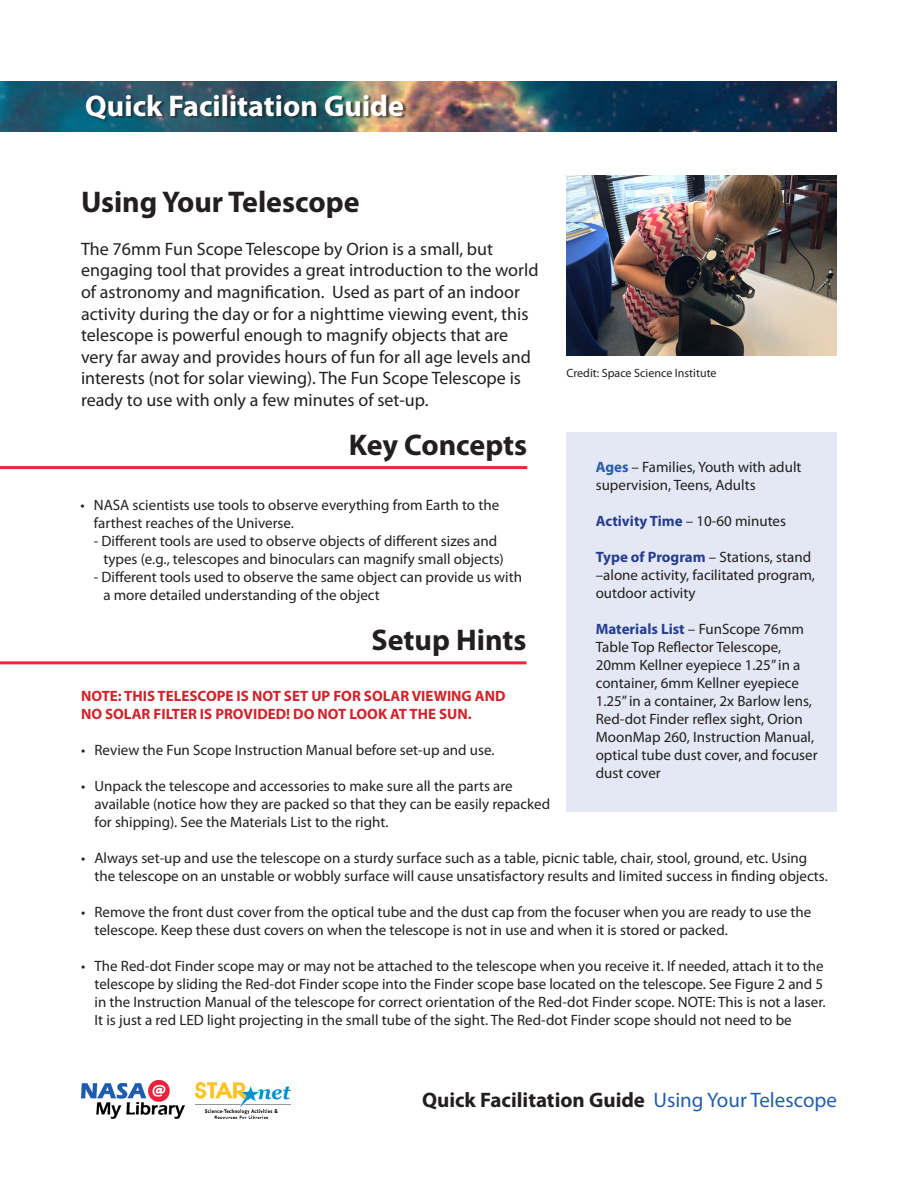
<style>
.page{position:relative;width:918px;height:1188px;background:#fff}
.page>*{position:absolute;margin:0;border:0;box-sizing:border-box;transform-origin:0 0}
.t1{font:700 30px "Myriad Pro";color:#231f20}
.t2{font:700 30px "Myriad Pro";color:#fff}
.t3{font:700 21px "Myriad Pro";color:#231f20}
.t4{font:18px/21.6px "Myriad Pro";color:#231f20}
.t5{font:15px/18px "Myriad Pro";color:#231f20}
.t6{font:700 15px/18px "Myriad Pro";color:#d1232a}
.t7{font:12px "Myriad Pro";color:#231f20}
.s1{font-weight:700;color:#245eac}
.s2{font-weight:700;color:#253f8e}
.s3{font-weight:400;color:#245eac}
</style>
<div class="page">
<div style="left:566px;top:432px;width:270px;height:380px;background:#e4e7f4"></div>
<img style="left:0;top:81px;width:837px;height:51px">
<hr style="left:0;top:466px;width:527px;height:3px;background:#ed253d">
<img style="left:81px;top:1081px;width:103px;height:38px">
<img style="left:195px;top:1083px;width:96px;height:36px">
<hr style="left:0;top:661px;width:526px;height:3px;background:#ed253d">
<img style="left:567px;top:176px;width:270px;height:180px">
<div style="left:87px;top:95px;width:320px;height:28px;background:#231f20;opacity:.75"></div>
<p class="t2" style="left:85px;top:86px;width:320px">Quick Facilitation Guide</p>
<p class="t1" style="left:81px;top:182px;width:280px">Using Your Telescope</p>
<p class="t4" style="left:81px;top:238px;width:459px">The 76mm Fun Scope Telescope by Orion is a small, but engaging tool that provides a great introduction to the world of astronomy and magnification. Used as part of an indoor activity during the day or for a nighttime viewing event, this telescope is powerful enough to magnify objects that are very far away and provides hours of fun for all age levels and interests (not for solar viewing). The Fun Scope Telescope is ready to use with only a few minutes of set-up.</p>
<p class="t7" style="left:567px;top:365px;width:152px">Credit: Space Science Institute</p>
<p class="t1" style="left:349px;top:425px;width:180px">Key Concepts</p>
<p class="t5" style="left:596px;top:458px;width:207px"><span class="s1">Ages</span> – Families, Youth with adult supervision, Teens, Adults</p>
<p class="t5" style="left:596px;top:512px;width:192px"><span class="s2">Activity Time</span> – 10-60 minutes</p>
<p class="t5" style="left:596px;top:548px;width:221px"><span class="s2">Type of Program</span> – Stations, stand –alone activity, facilitated program, outdoor activity</p>
<p class="t5" style="left:596px;top:620px;width:223px"><span class="s2">Materials List</span> – FunScope 76mm<br>Table Top Reflector Telescope,<br>20mm Kellner eyepiece 1.25” in a container, 6mm Kellner eyepiece<br>1.25” in a container, 2x Barlow lens,<br>Red-dot Finder reflex sight, Orion<br>MoonMap 260, Instruction Manual, optical tube dust cover, and focuser dust cover</p>
<p class="t5" style="left:94px;top:496px;width:407px;text-indent:-14px">• NASA scientists use tools to observe everything from Earth to the farthest reaches of the Universe.</p>
<p class="t5" style="left:94px;top:532px;width:405px">- Different tools are used to observe objects of different sizes and</p>
<p class="t5" style="left:103px;top:550px;width:402px">types (e.g., telescopes and binoculars can magnify small objects)</p>
<p class="t5" style="left:94px;top:568px;width:430px">- Different tools used to observe the same object can provide us with</p>
<p class="t5" style="left:103px;top:586px;width:278px">a more detailed understanding of the object</p>
<p class="t1" style="left:371px;top:621px;width:157px">Setup Hints</p>
<p class="t6" style="left:81px;top:686px;width:426px">NOTE: THIS TELESCOPE IS NOT SET UP FOR SOLAR VIEWING AND<br>NO SOLAR FILTER IS PROVIDED! DO NOT LOOK AT THE SUN.</p>
<p class="t5" style="left:81px;top:741px;width:415px">• Review the Fun Scope Instruction Manual before set-up and use.</p>
<p class="t5" style="left:81px;top:777px;width:433px">• Unpack the telescope and accessories to make sure all the parts are</p>
<p class="t5" style="left:94px;top:795px;width:457px">available (notice how they are packed so that they can be easily repacked</p>
<p class="t5" style="left:94px;top:813px;width:295px">for shipping). See the Materials List to the right.</p>
<p class="t5" style="left:81px;top:849px;width:728px">• Always set-up and use the telescope on a sturdy surface such as a table, picnic table, chair, stool, ground, etc. Using</p>
<p class="t5" style="left:94px;top:867px;width:735px">the telescope on an unstable or wobbly surface will cause unsatisfactory results and limited success in finding objects.</p>
<p class="t5" style="left:94px;top:903px;width:718px;text-indent:-14px">• Remove the front dust cover from the optical tube and the dust cap from the focuser when you are ready to use the telescope. Keep these dust covers on when the telescope is not in use and when it is stored or packed.</p>
<p class="t5" style="left:94px;top:957px;width:733px;text-indent:-14px">• The Red-dot Finder scope may or may not be attached to the telescope when you receive it. If needed, attach it to the telescope by sliding the Red-dot Finder scope into the Finder scope base located on the telescope. See Figure 2 and 5 in the Instruction Manual of the telescope for correct orientation of the Red-dot Finder scope. NOTE: This is not a laser.<br>It is just a red LED light projecting in the small tube of the sight. The Red-dot Finder scope should not need to be</p>
<p class="t3" style="left:422px;top:1086px;width:416px">Quick Facilitation Guide <span class="s3">Using Your Telescope</span></p>
</div>
